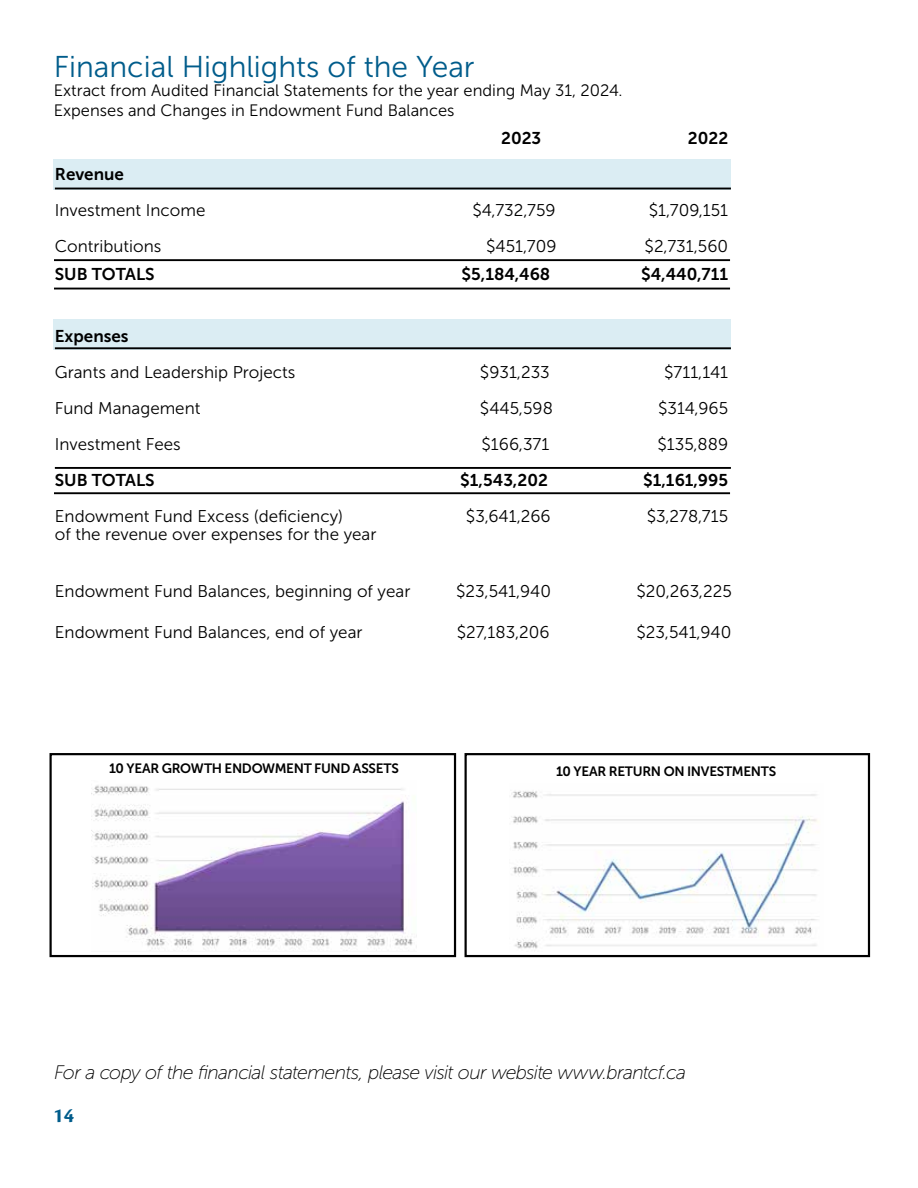
<style>
.page{position:relative;width:918px;height:1188px;background:#fff}
.page>*{position:absolute;margin:0;border:0;box-sizing:border-box;transform-origin:0 0}
.t1{font:30px "Museo Sans 300";color:#005c8b}
.t2{font:700 21px "Cronos Pro";color:#005c8b}
.t3{font:italic 19.5px "Museo Sans 100";letter-spacing:-.04em;color:#000}
.t4{font:16.95px "Museo Sans 300";color:#000}
.t5{font:16.95px "Museo Sans 700";color:#000}
.t6{font:16.95px "Museo Sans 700";color:#000}
.t7{font:16.5px/19.8px "Museo Sans 300";color:#000}
.t8{font:13.5px "Museo Sans 700";letter-spacing:-.025em;color:#000}
.s1{font-style:inherit}
</style>
<div class="page">
<div style="left:54px;top:159px;width:677px;height:30px;background:#dbedf3"></div>
<div style="left:54px;top:319px;width:677px;height:30px;background:#dbedf3"></div>
<hr style="left:55px;top:188px;width:676px;height:1px;background:#000">
<hr style="left:55px;top:347px;width:676px;height:2px;background:#000">
<hr style="left:55px;top:467px;width:676px;height:2px;background:#000">
<hr style="left:54px;top:259px;width:676px;height:2px;background:#000">
<hr style="left:54px;top:288px;width:676px;height:1px;background:#000">
<hr style="left:54px;top:492px;width:676px;height:2px;background:#000">
<div style="left:465px;top:753px;width:405px;height:204px;border:2px solid #000"></div>
<div style="left:50px;top:753px;width:406px;height:204px;border:2px solid #000"></div>
<img style="left:92px;top:785px;width:325px;height:166px">
<img style="left:511px;top:791px;width:308px;height:158px">
<h1 class="t1" style="left:54px;top:50px;width:422px">Financial Highlights of the Year</h1>
<p class="t7" style="left:54px;top:81px;width:570px">Extract from Audited Financial Statements for the year ending May 31, 2024.<br>Expenses and Changes in Endowment Fund Balances</p>
<p class="t6" style="left:501px;top:129px;width:42px">2023</p>
<p class="t6" style="left:688px;top:129px;width:42px">2022</p>
<p class="t5" style="left:55px;top:165px;width:71px"><span class="s1">R</span>evenue</p>
<p class="t4" style="left:55px;top:201px;width:152px">Investment Income</p>
<p class="t4" style="left:472px;top:201px;width:85px">$4,732,759</p>
<p class="t4" style="left:649px;top:201px;width:81px">$1,709,151</p>
<p class="t4" style="left:55px;top:237px;width:108px">Contributions</p>
<p class="t4" style="left:486px;top:237px;width:72px">$451,709</p>
<p class="t4" style="left:645px;top:237px;width:85px">$2,731,560</p>
<p class="t5" style="left:55px;top:265px;width:101px">SUB TOTALS</p>
<p class="t5" style="left:462px;top:265px;width:90px">$5,184,468</p>
<p class="t5" style="left:641px;top:265px;width:88px">$4,440,711</p>
<p class="t5" style="left:55px;top:327px;width:75px">Expenses</p>
<p class="t4" style="left:55px;top:363px;width:242px">Grants and Leadership Projects</p>
<p class="t4" style="left:480px;top:363px;width:71px">$931,233</p>
<p class="t4" style="left:664px;top:363px;width:66px">$711,141</p>
<p class="t4" style="left:55px;top:399px;width:147px">Fund Management</p>
<p class="t4" style="left:480px;top:399px;width:74px">$445,598</p>
<p class="t4" style="left:658px;top:399px;width:72px">$314,965</p>
<p class="t4" style="left:55px;top:435px;width:128px">Investment Fees</p>
<p class="t4" style="left:482px;top:435px;width:69px">$166,371</p>
<p class="t4" style="left:657px;top:435px;width:72px">$135,889</p>
<p class="t5" style="left:55px;top:471px;width:101px">SUB TOTALS</p>
<p class="t5" style="left:460px;top:471px;width:89px">$1,543,202</p>
<p class="t5" style="left:643px;top:471px;width:87px">$1,161,995</p>
<p class="t4" style="left:55px;top:507px;width:290px">Endowment Fund Excess (deficiency)</p>
<p class="t4" style="left:466px;top:507px;width:86px">$3,641,266</p>
<p class="t4" style="left:647px;top:507px;width:83px">$3,278,715</p>
<p class="t4" style="left:55px;top:525px;width:323px">of the revenue over expenses for the year</p>
<p class="t4" style="left:55px;top:582px;width:357px">Endowment Fund Balances, beginning of year</p>
<p class="t4" style="left:456px;top:582px;width:96px">$23,541,940</p>
<p class="t4" style="left:636px;top:582px;width:97px">$20,263,225</p>
<p class="t4" style="left:55px;top:623px;width:309px">Endowment Fund Balances, end of year</p>
<p class="t4" style="left:457px;top:623px;width:94px">$27,183,206</p>
<p class="t4" style="left:636px;top:623px;width:96px">$23,541,940</p>
<p class="t8" style="left:109px;top:761px;width:291px">10 YEAR GROWTH ENDOWMENT FUND ASSETS</p>
<p class="t8" style="left:556px;top:764px;width:222px">10 YEAR RETURN ON INVESTMENTS</p>
<p class="t3" style="left:54px;top:1062px;width:634px">For a copy of the financial statements, please visit our website www.brantcf.ca</p>
<p class="t2" style="left:53px;top:1103px;width:22px">14</p>
</div>
